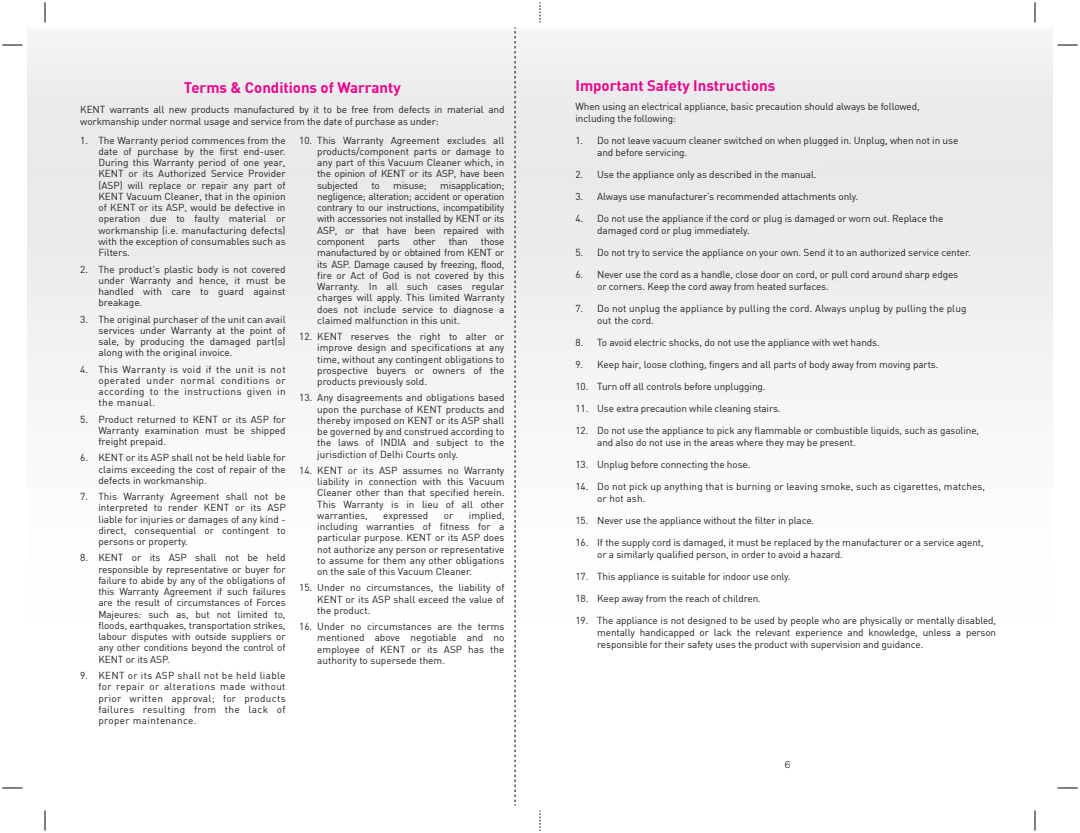
<style>
.page{position:relative;width:1080px;height:833px;background:#fff}
.page>*{position:absolute;margin:0;border:0;box-sizing:border-box;transform-origin:0 0}
.t1{font:700 15px "DIN";color:#ed028c}
.t2{font:10px/11.2px "DIN";letter-spacing:-.01em;color:#231f20;text-align:justify}
.t3{font:10px/12px "DIN";letter-spacing:.01em;color:#231f20}
.t4{font:300 10px "Helvetica";color:#231f20}
</style>
<div class="page">
<svg style="left:45px;top:2px;width:1px;height:20px"></svg>
<svg style="left:2px;top:45px;width:20px;height:1px"></svg>
<svg style="left:2px;top:787px;width:20px;height:1px"></svg>
<svg style="left:45px;top:810px;width:1px;height:20px"></svg>
<svg style="left:540px;top:2px;width:1px;height:20px"></svg>
<svg style="left:540px;top:810px;width:1px;height:20px"></svg>
<svg style="left:1035px;top:2px;width:1px;height:20px"></svg>
<svg style="left:1058px;top:45px;width:20px;height:1px"></svg>
<svg style="left:1058px;top:787px;width:20px;height:1px"></svg>
<svg style="left:1035px;top:810px;width:1px;height:20px"></svg>
<svg style="left:515px;top:27px;width:1px;height:778px"></svg>
<h1 class="t1" style="left:184px;top:78px;width:219px">Terms &amp; Conditions of Warranty</h1>
<p class="t2" style="left:80px;top:103px;width:426px;line-height:11.9px">KENT warrants all new products manufactured by it to be free from defects in material and workmanship under normal usage and service from the date of purchase as under:</p>
<p class="t2" style="left:98px;top:134px;width:189px;text-indent:-18px">1. The Warranty period commences from the date of purchase by the first end-user.<br>During this Warranty period of one year, KENT or its Authorized Service Provider (ASP) will replace or repair any part of KENT Vacuum Cleaner, that in the opinion of KENT or its ASP, would be defective in operation due to faulty material or workmanship (i.e. manufacturing defects) with the exception of consumables such as Filters.</p>
<p class="t2" style="left:98px;top:263px;width:189px;text-indent:-18px">2. The product's plastic body is not covered under Warranty and hence, it must be handled with care to guard against breakage.</p>
<p class="t2" style="left:98px;top:313px;width:189px;text-indent:-18px">3. The original purchaser of the unit can avail services under Warranty at the point of sale, by producing the damaged part(s) along with the original invoice.</p>
<p class="t2" style="left:98px;top:363px;width:189px;text-indent:-18px">4. This Warranty is void if the unit is not operated under normal conditions or according to the instructions given in the manual.</p>
<p class="t2" style="left:98px;top:413px;width:189px;text-indent:-18px">5. Product returned to KENT or its ASP for Warranty examination must be shipped freight prepaid.</p>
<p class="t2" style="left:98px;top:452px;width:189px;text-indent:-18px">6. KENT or its ASP shall not be held liable for claims exceeding the cost of repair of the defects in workmanship.</p>
<p class="t2" style="left:98px;top:490px;width:189px;text-indent:-18px">7. This Warranty Agreement shall not be interpreted to render KENT or its ASP liable for injuries or damages of any kind - direct, consequential or contingent to persons or property.</p>
<p class="t2" style="left:98px;top:552px;width:189px;text-indent:-18px">8. KENT or its ASP shall not be held responsible by representative or buyer for failure to abide by any of the obligations of this Warranty Agreement if such failures are the result of circumstances of Forces Majeures: such as, but not limited to, floods, earthquakes, transportation strikes, labour disputes with outside suppliers or any other conditions beyond the control of KENT or its ASP.</p>
<p class="t2" style="left:98px;top:669px;width:189px;text-indent:-18px">9. KENT or its ASP shall not be held liable for repair or alterations made without prior written approval; for products failures resulting from the lack of proper maintenance.</p>
<p class="t2" style="left:317px;top:134px;width:189px;text-indent:-18px">10. This Warranty Agreement excludes all products/component parts or damage to any part of this Vacuum Cleaner which, in the opinion of KENT or its ASP, have been subjected</p>
<p class="t2" style="left:317px;top:179px;width:189px;text-indent:123px">misapplication; negligence; alteration; accident or operation contrary to our instructions, incompatibility with accessories not installed by KENT or its ASP, or that have been repaired with component</p>
<p class="t2" style="left:371px;top:179px;width:10px">to</p>
<p class="t2" style="left:393px;top:179px;width:35px">misuse;</p>
<p class="t2" style="left:317px;top:235px;width:189px;text-indent:164px">those manufactured by or obtained from KENT or its ASP. Damage caused by freezing, flood, fire or Act of God is not covered by this Warranty. In all such cases regular charges will apply. This limited Warranty does not include service to diagnose a claimed malfunction in this unit.</p>
<p class="t2" style="left:317px;top:330px;width:189px;text-indent:-18px">12. KENT reserves the right to alter or improve design and specifications at any time, without any contingent obligations to prospective buyers or owners of the products previously sold.</p>
<p class="t2" style="left:317px;top:392px;width:189px;text-indent:-18px">13. Any disagreements and obligations based upon the purchase of KENT products and thereby imposed on KENT or its ASP shall be governed by and construed according to the laws of INDIA and subject to the jurisdiction of Delhi Courts only.</p>
<p class="t2" style="left:317px;top:464px;width:189px;text-indent:-18px">14. KENT or its ASP assumes no Warranty liability in connection with this Vacuum Cleaner other than that specified herein.<br>This Warranty is in lieu of all other warranties,</p>
<p class="t2" style="left:378px;top:235px;width:24px">parts</p>
<p class="t2" style="left:413px;top:235px;width:24px">other</p>
<p class="t2" style="left:449px;top:235px;width:21px">than</p>
<p class="t2" style="left:317px;top:509px;width:189px;text-indent:152px">implied, including warranties of fitness for a particular purpose. KENT or its ASP does not authorize any person or representative to assume for them any other obligations on the sale of this Vacuum Cleaner.</p>
<p class="t2" style="left:317px;top:582px;width:189px;text-indent:-18px">15. Under no circumstances, the liability of KENT or its ASP shall exceed the value of the product.</p>
<p class="t2" style="left:317px;top:620px;width:189px;text-indent:-18px">16. Under no circumstances are the terms mentioned above negotiable and no employee of KENT or its ASP has the authority to supersede them.</p>
<p class="t2" style="left:383px;top:509px;width:47px">expressed</p>
<p class="t2" style="left:444px;top:509px;width:11px">or</p>
<h1 class="t1" style="left:575px;top:76px;width:201px">Important Safety Instructions</h1>
<p class="t2" style="left:575px;top:100px;width:346px;line-height:12px">When using an electrical appliance, basic precaution should always be followed, including the following:</p>
<p class="t2" style="left:597px;top:134px;width:363px;line-height:12px;text-indent:-22px">1. Do not leave vacuum cleaner switched on when plugged in. Unplug, when not in use and before servicing.</p>
<p class="t2" style="left:575px;top:168px;width:243px">2. Use the appliance only as described in the manual.</p>
<p class="t2" style="left:575px;top:190px;width:284px">3. Always use manufacturer’s recommended attachments only.</p>
<p class="t2" style="left:597px;top:212px;width:348px;line-height:12px;text-indent:-22px">4. Do not use the appliance if the cord or plug is damaged or worn out. Replace the damaged cord or plug immediately.</p>
<p class="t2" style="left:575px;top:246px;width:397px">5. Do not try to service the appliance on your own. Send it to an authorized service center.</p>
<p class="t2" style="left:597px;top:268px;width:362px;line-height:12px;text-indent:-22px">6. Never use the cord as a handle, close door on cord, or pull cord around sharp edges or corners. Keep the cord away from heated surfaces.</p>
<p class="t3" style="left:597px;top:302px;width:371px;text-indent:-22px">7. Do not unplug the appliance by pulling the cord. Always unplug by pulling the plug out the cord.</p>
<p class="t2" style="left:575px;top:336px;width:306px">8. To avoid electric shocks, do not use the appliance with wet hands.</p>
<p class="t2" style="left:575px;top:358px;width:365px">9. Keep hair, loose clothing, fingers and all parts of body away from moving parts.</p>
<p class="t2" style="left:575px;top:380px;width:192px">10. Turn off all controls before unplugging.</p>
<p class="t2" style="left:575px;top:402px;width:207px">11. Use extra precaution while cleaning stairs.</p>
<p class="t2" style="left:597px;top:424px;width:384px;line-height:12px;text-indent:-22px">12. Do not use the appliance to pick any flammable or combustible liquids, such as gasoline, and also do not use in the areas where they may be present.</p>
<p class="t2" style="left:575px;top:458px;width:177px">13. Unplug before connecting the hose.</p>
<p class="t3" style="left:597px;top:480px;width:390px;text-indent:-22px">14. Do not pick up anything that is burning or leaving smoke, such as cigarettes, matches, or hot ash.</p>
<p class="t2" style="left:575px;top:514px;width:240px">15. Never use the appliance without the filter in place.</p>
<p class="t2" style="left:597px;top:536px;width:388px;line-height:12px;text-indent:-22px">16. If the supply cord is damaged, it must be replaced by the manufacturer or a service agent, or a similarly qualified person, in order to avoid a hazard.</p>
<p class="t2" style="left:575px;top:570px;width:217px">17. This appliance is suitable for indoor use only.</p>
<p class="t2" style="left:575px;top:592px;width:187px">18. Keep away from the reach of children.</p>
<p class="t2" style="left:597px;top:614px;width:401px;line-height:12px;text-indent:-22px">19. The appliance is not designed to be used by people who are physically or mentally disabled, mentally handicapped or lack the relevant experience and knowledge, unless a person responsible for their safety uses the product with supervision and guidance.</p>
<p class="t4" style="left:785px;top:758px;width:7px">6</p>
</div>
